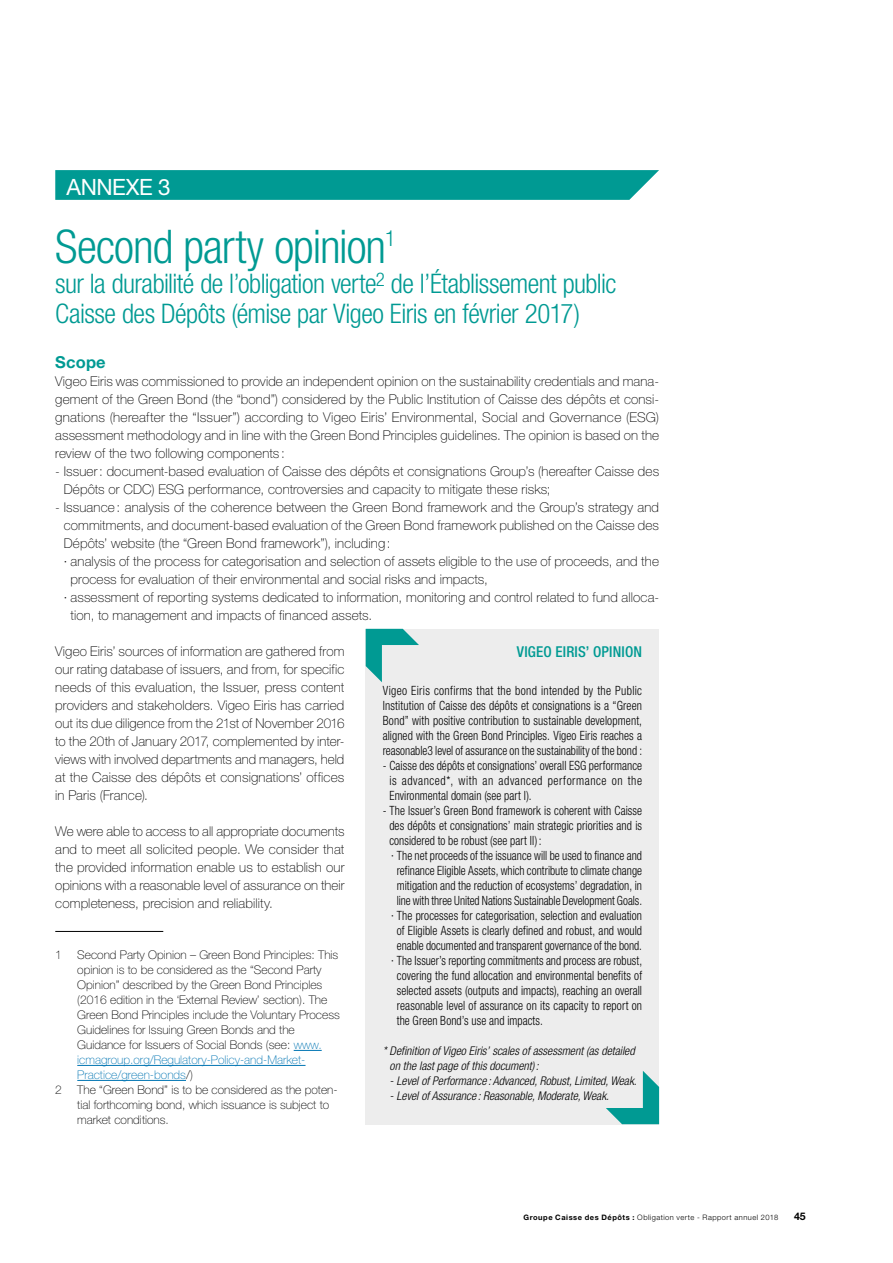
<style>
.page{position:relative;width:893px;height:1263px;background:#fff}
.page>*{position:absolute;margin:0;border:0;box-sizing:border-box;transform-origin:0 0}
.t1{font:300 condensed 46.5px "Helvetica Neue LT Std";letter-spacing:-.02em;color:#009a93}
.t2{font:300 condensed 27px/30px "Helvetica Neue LT Std";letter-spacing:-.02em;color:#009a93}
.t3{font:22.5px "Helvetica Neue LT Std";letter-spacing:-.02em;color:#fff}
.t4{font:700 16.5px "Helvetica Neue LT Std";letter-spacing:.01em;color:#009a93}
.t5{font:500 condensed 15px "Helvetica Neue LT Std";letter-spacing:.01em;color:#009a93}
.t6{font:100 13.5px/18px "Helvetica Neue LT Std";letter-spacing:.01em;color:#000;text-align:justify}
.t7{font:100 13.5px "Helvetica Neue LT Std";letter-spacing:.01em;color:#000;scale:.91 1}
.t8{font:300 condensed 12.75px/15px "Helvetica Neue LT Std";letter-spacing:.005em;color:#000;text-align:justify;scale:.91 1}
.t9{font:300 condensed 12.75px/15px "Helvetica Neue LT Std";letter-spacing:.005em;color:#000;text-align:justify;scale:.93 1}
.t10{font:300 condensed 12.75px "Helvetica Neue LT Std";letter-spacing:.005em;color:#000;scale:.9 1}
.t11{font:300 condensed 12.75px "Helvetica Neue LT Std";letter-spacing:.005em;color:#000;scale:.92 1}
.t12{font:100 12px/15px "Helvetica Neue LT Pro";color:#000}
.t13{font:italic 300 condensed 12px/15px "Helvetica Neue LT Pro";color:#000}
.t14{font:700 10.5px "Helvetica Neue LT Std";color:#000}
.t15{font:300 7.5px "Helvetica Neue LT Std";letter-spacing:.065em;color:#000}
.s1{color:#0075b3}
.s2{font-weight:700}
</style>
<div class="page">
<hr style="left:55px;top:931px;width:108px;height:1px;background:#000">
<svg style="left:294px;top:1050px;width:28px;height:1px"></svg>
<hr style="left:77px;top:1065px;width:229px;height:1px;background:#0075b3">
<hr style="left:77px;top:1080px;width:109px;height:1px;background:#0075b3">
<svg style="left:55px;top:170px;width:604px;height:30px;background:#079d96"></svg>
<div style="left:366px;top:629px;width:293px;height:495px;background:#ededed"></div>
<svg style="left:606px;top:1071px;width:53px;height:53px"></svg>
<svg style="left:366px;top:629px;width:53px;height:53px"></svg>
<h3 class="t3" style="left:67px;top:173px;width:106px">ANNEXE 3</h3>
<h1 class="t1" style="left:55px;top:220px;width:342px">Second party opinion<sup>1</sup></h1>
<h2 class="t2" style="left:55px;top:268px;width:563px">sur la durabilité de l’obligation verte<sup>2</sup> de l’Établissement public<br>Caisse des Dépôts (émise par Vigeo Eiris en février 2017)</h2>
<p class="t4" style="left:55px;top:352px;width:52px">Scope</p>
<p class="t6" style="left:55px;top:372px;width:605px">Vigeo Eiris was commissioned to provide an independent opinion on the sustainability credentials and mana&shy;gement of the Green Bond (the “bond”) considered by the Public Institution of Caisse des dépôts et consi&shy;gnations (hereafter the “Issuer”) according to Vigeo Eiris’ Environmental, Social and Governance (ESG) assessment methodology and in line with the Green Bond Principles guidelines. The opinion is based on the review of the two following components :</p>
<p class="t6" style="left:64px;top:462px;width:597px;text-indent:-9px">- Issuer: document-based evaluation of Caisse des dépôts et consignations Group’s (hereafter Caisse des<br>Dépôts or CDC) ESG performance, controversies and capacity to mitigate these risks;</p>
<p class="t6" style="left:55px;top:498px;width:605px">- Issuance: analysis of the coherence between the Green Bond framework and the Group’s strategy and</p>
<p class="t6" style="left:64px;top:516px;width:597px">commitments, and document-based evaluation of the Green Bond framework published on the Caisse des</p>
<p class="t6" style="left:64px;top:534px;width:328px">Dépôts’ website (the “Green Bond framework”), including:</p>
<p class="t7" style="left:64px;top:554px;width:656px">∙ analysis of the process for categorisation and selection of assets eligible to the use of proceeds, and the</p>
<p class="t6" style="left:71px;top:570px;width:419px">process for evaluation of their environmental and social risks and impacts,</p>
<p class="t7" style="left:64px;top:590px;width:656px">∙ assessment of reporting systems dedicated to information, monitoring and control related to fund alloca-</p>
<p class="t6" style="left:71px;top:606px;width:303px">tion, to management and impacts of financed assets.</p>
<p class="t6" style="left:55px;top:642px;width:291px">Vigeo Eiris’ sources of information are gathered from our rating database of issuers, and from, for specific needs of this evaluation, the Issuer, press content providers and stakeholders. Vigeo Eiris has carried out its due diligence from the 21st of November 2016 to the 20th of January 2017, complemented by inter&shy;views with involved departments and managers, held at the Caisse des dépôts et consignations’ offices in Paris (France).</p>
<p class="t6" style="left:55px;top:822px;width:291px">We were able to access to all appropriate documents and to meet all solicited people. We consider that the provided information enable us to establish our opinions with a reasonable level of assurance on their completeness, precision and reliability.</p>
<p class="t5" style="left:517px;top:642px;width:127px">VIGEO EIRIS’ OPINION</p>
<p class="t9" style="left:383px;top:683px;width:280px">Vigeo Eiris confirms that the bond intended by the Public Institution of Caisse des dépôts et consignations is a “Green Bond” with positive contribution to sustainable development, aligned with the Green Bond Principles. Vigeo Eiris reaches a reasonable3 level of assurance on the sustainability of the bond :</p>
<p class="t8" style="left:389px;top:758px;width:279px;text-indent:-7px">- Caisse des dépôts et consignations’ overall ESG performance is advanced*, with an advanced performance on the Environmental domain (see part I).</p>
<p class="t8" style="left:383px;top:803px;width:287px">- The Issuer’s Green Bond framework is coherent with Caisse</p>
<p class="t8" style="left:389px;top:818px;width:279px">des dépôts et consignations’ main strategic priorities and is</p>
<p class="t8" style="left:389px;top:833px;width:169px">considered to be robust (see part II) :</p>
<p class="t8" style="left:391px;top:848px;width:277px">∙ The net proceeds of the issuance will be used to finance and</p>
<p class="t10" style="left:397px;top:863px;width:274px">refinance Eligible Assets, which contribute to climate change</p>
<p class="t8" style="left:397px;top:878px;width:271px">mitigation and the reduction of ecosystems’ degradation, in</p>
<p class="t10" style="left:397px;top:893px;width:274px">line with three United Nations Sustainable Development Goals.</p>
<p class="t8" style="left:391px;top:908px;width:277px">∙ The processes for categorisation, selection and evaluation</p>
<p class="t8" style="left:397px;top:923px;width:271px">of Eligible Assets is clearly defined and robust, and would</p>
<p class="t10" style="left:397px;top:938px;width:274px">enable documented and transparent governance of the bond.</p>
<p class="t10" style="left:391px;top:953px;width:280px">∙ The Issuer’s reporting commitments and process are robust,</p>
<p class="t8" style="left:397px;top:968px;width:271px">covering the fund allocation and environmental benefits of</p>
<p class="t8" style="left:397px;top:983px;width:271px">selected assets (outputs and impacts), reaching an overall</p>
<p class="t11" style="left:397px;top:998px;width:268px">reasonable level of assurance on its capacity to report on</p>
<p class="t8" style="left:397px;top:1013px;width:162px">the Green Bond’s use and impacts.</p>
<p class="t13" style="left:390px;top:1043px;width:247px;text-indent:-7px">* Definition of Vigeo Eiris’ scales of assessment (as detailed on the last page of this document) :</p>
<p class="t13" style="left:390px;top:1073px;width:249px">- Level of Performance : Advanced, Robust, Limited, Weak.</p>
<p class="t13" style="left:390px;top:1088px;width:221px">- Level of Assurance : Reasonable, Moderate, Weak.</p>
<p class="t12" style="left:55px;top:947px;width:8px">1</p>
<p class="t12" style="left:77px;top:947px;width:264px">Second Party Opinion – Green Bond Principles: This opinion is to be considered as the “Second Party Opinion” described by the Green Bond Principles (2016 edition in the ‘External Review’ section). The Green Bond Principles include the Voluntary Process Guidelines for Issuing Green Bonds and the Guidance for Issuers of Social Bonds (see: <span class="s1">www. icmagroup.org/Regulatory-Policy-and-Market-Practice/green-bonds</span>/)</p>
<p class="t12" style="left:55px;top:1082px;width:8px">2</p>
<p class="t12" style="left:77px;top:1082px;width:262px">The “Green Bond” is to be considered as the poten&shy;tial forthcoming bond, which issuance is subject to market conditions.</p>
<p class="t15" style="left:523px;top:1213px;width:256px"><span class="s2">Groupe Caisse des Dépôts :</span> Obligation verte - Rapport annuel 2018</p>
<p class="t14" style="left:794px;top:1210px;width:13px">45</p>
</div>
